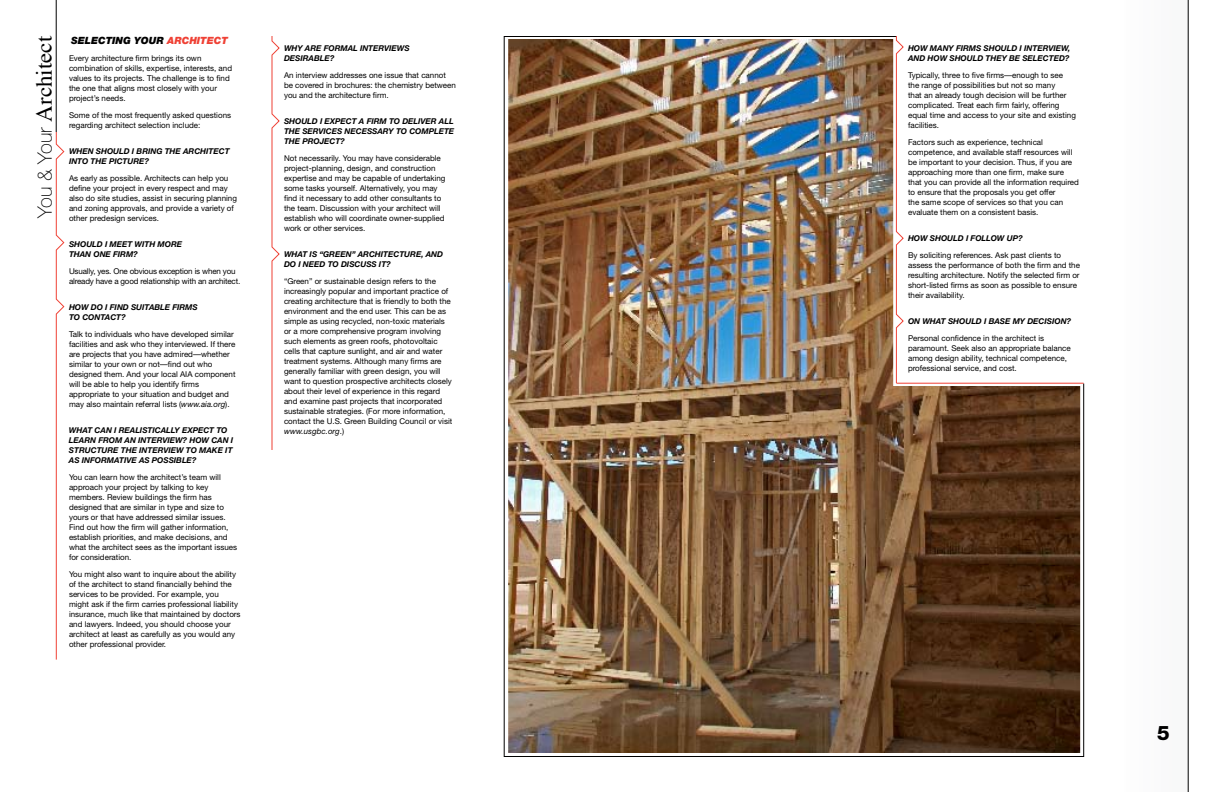
<style>
.page{position:relative;width:1224px;height:792px;background:#fff}
.page>*{position:absolute;margin:0;border:0;box-sizing:border-box;transform-origin:0 0}
.t1{font:23px "Times";color:#000}
.t2{font:800 20px "Helvetica Neue";color:#000}
.t3{font:italic 900 10px "Helvetica Neue";color:#000}
.t4{font:italic 900 10px "Helvetica Neue";color:#ef4135}
.t5{font:8px/10px "Helvetica Neue";color:#000}
.t6{font:italic 700 8px "Helvetica Neue";color:#000}
.t7{font:8px/10px "Helvetica Neue";letter-spacing:-.02em;color:#000}
.s1{font-family:"Helvetica Neue";font-weight:100;font-size:20px}
.s2{font-style:italic}
</style>
<div class="page">
<svg style="left:504px;top:36px;width:580px;height:721px"></svg>
<img style="left:508px;top:39px;width:572px;height:714px">
<svg style="left:896px;top:36px;width:8px;height:347px"></svg>
<hr style="left:896px;top:383px;width:188px;height:1px;background:#ef4135">
<hr style="left:1188px;top:0;width:1px;height:792px;background:#000">
<svg style="left:272px;top:36px;width:8px;height:414px"></svg>
<svg style="left:56px;top:132px;width:8px;height:528px"></svg>
<hr style="left:56px;top:0;width:1px;height:132px;background:#000">
<h1 class="t1" style="left:22px;top:218px;width:183px;rotate:-90deg"><span class="s1">You &amp; Your</span> Architect</h1>
<p class="t6" style="left:284px;top:43px;width:28px">WH Y ARE</p>
<p class="t6" style="left:324px;top:43px;width:7px">FOR</p>
<p class="t6" style="left:340px;top:43px;width:26px">MAL INTER</p>
<p class="t6" style="left:384px;top:43px;width:27px">VIE WS</p>
<p class="t3" style="left:71px;top:34px;width:28px">SELECTING</p>
<p class="t3" style="left:134px;top:34px;width:16px">YOUR</p>
<p class="t4" style="left:167px;top:34px;width:15px">ARCHITECT</p>
<p class="t5" style="left:69px;top:53px;width:165px">Every architecture firm brings its own combination of skills, expertise, interests, and values to its projects. The challenge is to find the one that aligns most closely with your project’s needs.</p>
<p class="t5" style="left:69px;top:110px;width:164px">Some of the most frequently asked questions regarding architect selection include:</p>
<p class="t6" style="left:69px;top:146px;width:8px">WHEN</p>
<p class="t6" style="left:96px;top:146px;width:7px">SHOULD</p>
<p class="t6" style="left:132px;top:146px;width:17px">I BRING</p>
<p class="t6" style="left:165px;top:146px;width:7px">THE</p>
<p class="t6" style="left:183px;top:146px;width:7px">ARCHITECT</p>
<p class="t6" style="left:69px;top:156px;width:6px">INTO</p>
<p class="t6" style="left:91px;top:156px;width:7px">THE</p>
<p class="t6" style="left:109px;top:156px;width:7px">PICTURE</p>
<p class="t6" style="left:145px;top:156px;width:6px">?</p>
<p class="t5" style="left:69px;top:173px;width:170px">As early as possible. Architects can help you define your project in every respect and may also do site studies, assist in securing planning and zoning approvals, and provide a variety of other predesign services.</p>
<p class="t6" style="left:69px;top:239px;width:12px">SHOULD</p>
<p class="t6" style="left:105px;top:239px;width:19px">I MEET</p>
<p class="t6" style="left:135px;top:239px;width:13px">WITH</p>
<p class="t6" style="left:158px;top:239px;width:14px">MORE</p>
<p class="t6" style="left:69px;top:249px;width:7px">THAN</p>
<p class="t6" style="left:93px;top:249px;width:7px">ONE</p>
<p class="t6" style="left:113px;top:249px;width:26px">FIRM?</p>
<p class="t7" style="left:69px;top:266px;width:173px">Usually, yes. One obvious exception is when you already have a good relationship with an architect.</p>
<p class="t6" style="left:69px;top:302px;width:47px">HOW DO I FIND</p>
<p class="t6" style="left:131px;top:302px;width:6px">SUITA</p>
<p class="t6" style="left:154px;top:302px;width:45px">BLE FIRMS</p>
<p class="t6" style="left:69px;top:312px;width:20px">TO CONTACT</p>
<p class="t6" style="left:121px;top:312px;width:6px">?</p>
<p class="t5" style="left:69px;top:329px;width:168px">Talk to individuals who have developed similar facilities and ask who they interviewed. If there are projects that you have admired—whether similar to your own or not—find out who designed them. And your local AIA component will be able to help you identify firms appropriate to your situation and budget and may also maintain referral lists (<span class="s2">www.aia.org</span>).</p>
<p class="t6" style="left:69px;top:425px;width:7px">WHAT</p>
<p class="t6" style="left:95px;top:425px;width:7px">CAN</p>
<p class="t6" style="left:114px;top:425px;width:11px">I REALISTICALL</p>
<p class="t6" style="left:175px;top:425px;width:25px">Y EXPECT</p>
<p class="t6" style="left:216px;top:425px;width:7px">TO</p>
<p class="t6" style="left:69px;top:435px;width:7px">LEARN</p>
<p class="t6" style="left:98px;top:435px;width:7px">FRO</p>
<p class="t6" style="left:115px;top:435px;width:29px">M AN INTER</p>
<p class="t6" style="left:162px;top:435px;width:56px">VIEW? HOW CAN</p>
<p class="t6" style="left:231px;top:435px;width:4px">I</p>
<p class="t6" style="left:69px;top:445px;width:7px">STRUCTURE</p>
<p class="t6" style="left:121px;top:445px;width:7px">THE</p>
<p class="t6" style="left:139px;top:445px;width:6px">INTER</p>
<p class="t6" style="left:163px;top:445px;width:67px">VIE W TO MAKE IT</p>
<p class="t6" style="left:69px;top:455px;width:19px">AS INFOR</p>
<p class="t6" style="left:107px;top:455px;width:51px">MATIVEAS POSSI</p>
<p class="t6" style="left:176px;top:455px;width:22px">BLE?</p>
<p class="t5" style="left:69px;top:472px;width:170px">You can learn how the architect’s team will approach your project by talking to key members. Review buildings the firm has designed that are similar in type and size to yours or that have addressed similar issues.<br>Find out how the firm will gather information, establish priorities, and make decisions, and what the architect sees as the important issues for consideration.</p>
<p class="t5" style="left:69px;top:569px;width:173px">You might also want to inquire about the ability of the architect to stand financially behind the services to be provided. For example, you might ask if the firm carries professional liability insurance, much like that maintained by doctors and lawyers. Indeed, you should choose your architect at least as carefully as you would any other professional provider.</p>
<p class="t6" style="left:284px;top:53px;width:6px">DESIRA</p>
<p class="t6" style="left:314px;top:53px;width:22px">BLE?</p>
<p class="t5" style="left:284px;top:70px;width:173px">An interview addresses one issue that cannot be covered in brochures: the chemistry between you and the architecture firm.</p>
<p class="t6" style="left:284px;top:116px;width:12px">SHOULD</p>
<p class="t6" style="left:320px;top:116px;width:22px">I EXPECT</p>
<p class="t6" style="left:359px;top:116px;width:49px">AFIRM TODELI</p>
<p class="t6" style="left:421px;top:116px;width:25px">VER ALL</p>
<p class="t6" style="left:284px;top:126px;width:7px">THE</p>
<p class="t6" style="left:302px;top:126px;width:7px">SER</p>
<p class="t6" style="left:319px;top:126px;width:11px">VICES</p>
<p class="t6" style="left:345px;top:126px;width:7px">NECESSAR</p>
<p class="t6" style="left:389px;top:126px;width:47px">Y TO COMPLETE</p>
<p class="t6" style="left:284px;top:136px;width:7px">THE</p>
<p class="t6" style="left:302px;top:136px;width:7px">PRO</p>
<p class="t6" style="left:320px;top:136px;width:12px">JECT</p>
<p class="t6" style="left:340px;top:136px;width:6px">?</p>
<p class="t5" style="left:284px;top:153px;width:163px">Not necessarily. You may have considerable project-planning, design, and construction expertise and may be capable of undertaking some tasks yourself. Alternatively, you may find it necessary to add other consultants to the team. Discussion with your architect will establish who will coordinate owner-supplied work or other services.</p>
<p class="t6" style="left:284px;top:249px;width:7px">WHAT</p>
<p class="t6" style="left:310px;top:249px;width:21px">IS “GREEN</p>
<p class="t6" style="left:352px;top:249px;width:13px">” ARCHITECTURE</p>
<p class="t6" style="left:421px;top:249px;width:12px">, AND</p>
<p class="t6" style="left:284px;top:259px;width:26px">DO I NEED</p>
<p class="t6" style="left:328px;top:259px;width:20px">TO DISCUSS</p>
<p class="t6" style="left:379px;top:259px;width:13px">IT?</p>
<p class="t5" style="left:284px;top:276px;width:170px">“Green” or sustainable design refers to the increasingly popular and important practice of creating architecture that is friendly to both the environment and the end user. This can be as simple as using recycled, non-toxic materials or a more comprehensive program involving such elements as green roofs, photovoltaic cells that capture sunlight, and air and water treatment systems. Although many firms are generally familiar with green design, you will want to question prospective architects closely about their level of experience in this regard and examine past projects that incorporated sustainable strategies. (For more information, contact the U.S. Green Building Council or visit <span class="s2">www.usgbc.org</span>.)</p>
<p class="t6" style="left:908px;top:43px;width:83px">HOW MANY FIRMS SHOULD</p>
<p class="t6" style="left:1020px;top:43px;width:11px">I INTER</p>
<p class="t6" style="left:1048px;top:43px;width:23px">VIE W,</p>
<p class="t6" style="left:908px;top:53px;width:7px">AND</p>
<p class="t6" style="left:928px;top:53px;width:29px">HO W SHOULD</p>
<p class="t6" style="left:986px;top:53px;width:7px">THE</p>
<p class="t6" style="left:1002px;top:53px;width:28px">Y BE SELECTED</p>
<p class="t6" style="left:1065px;top:53px;width:6px">?</p>
<p class="t5" style="left:908px;top:70px;width:169px">Typically, three to five firms—enough to see the range of possibilities but not so many<br>that an already tough decision will be further complicated. Treat each firm fairly, offering equal time and access to your site and existing facilities.</p>
<p class="t5" style="left:908px;top:137px;width:172px">Factors such as experience, technical competence, and available staff resources will be important to your decision. Thus, if you are approaching more than one firm, make sure that you can provide all the information required to ensure that the proposals you get offer<br>the same scope of services so that you can evaluate them on a consistent basis.</p>
<p class="t6" style="left:908px;top:233px;width:29px">HOW SHOULD</p>
<p class="t6" style="left:966px;top:233px;width:11px">I FOLLO</p>
<p class="t6" style="left:997px;top:233px;width:27px">W UP ?</p>
<p class="t5" style="left:908px;top:250px;width:173px">By soliciting references. Ask past clients to assess the performance of both the firm and the resulting architecture. Notify the selected firm or short-listed firms as soon as possible to ensure their availability.</p>
<p class="t6" style="left:908px;top:316px;width:29px">ON WHAT</p>
<p class="t6" style="left:948px;top:316px;width:7px">SHOULD</p>
<p class="t6" style="left:984px;top:316px;width:17px">I BASE</p>
<p class="t6" style="left:1013px;top:316px;width:21px">MY DECISION</p>
<p class="t6" style="left:1067px;top:316px;width:6px">?</p>
<p class="t5" style="left:908px;top:333px;width:164px">Personal confidence in the architect is paramount. Seek also an appropriate balance among design ability, technical competence, professional service, and cost.</p>
<h2 class="t2" style="left:1157px;top:721px;width:14px">5</h2>
</div>
